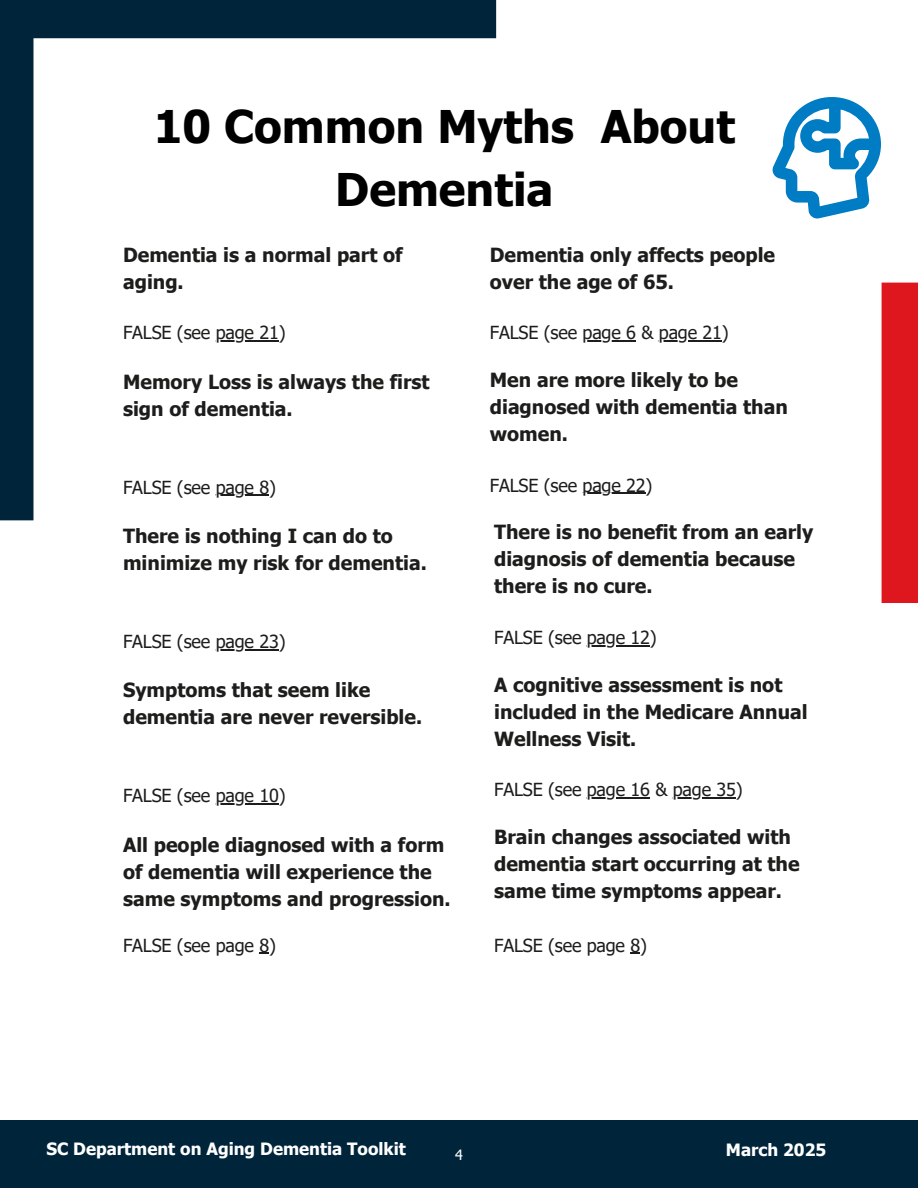
<style>
.page{position:relative;width:918px;height:1188px;background:#fff}
.page>*{position:absolute;margin:0;border:0;box-sizing:border-box;transform-origin:0 0}
.t1{font:700 45px/63px "Tahoma";color:#000;text-align:center}
.t2{font:700 19.5px/27px "Tahoma";color:#1d1d1b}
.t3{font:18px "Tahoma";letter-spacing:-.01em;color:#1d1d1b}
.t4{font:700 16.95px "Tahoma";color:#fff}
.t5{font:14.25px "Tahoma";color:#fff}
</style>
<div class="page">
<div style="left:0;top:1120px;width:918px;height:68px;background:#00253b"></div>
<svg style="left:772px;top:97px;width:109px;height:122px"></svg>
<hr style="left:216px;top:341px;width:63px;height:1px;background:#1d1d1b">
<hr style="left:216px;top:495px;width:53px;height:1px;background:#1d1d1b">
<hr style="left:216px;top:649px;width:63px;height:1px;background:#1d1d1b">
<hr style="left:216px;top:803px;width:63px;height:1px;background:#1d1d1b">
<hr style="left:583px;top:341px;width:53px;height:1px;background:#1d1d1b">
<hr style="left:659px;top:341px;width:63px;height:1px;background:#1d1d1b">
<hr style="left:583px;top:493px;width:63px;height:1px;background:#1d1d1b">
<hr style="left:587px;top:645px;width:63px;height:1px;background:#1d1d1b">
<hr style="left:587px;top:797px;width:63px;height:1px;background:#1d1d1b">
<hr style="left:673px;top:797px;width:63px;height:1px;background:#1d1d1b">
<div style="left:882px;top:283px;width:36px;height:320px;background:#de161e"></div>
<div style="left:0;top:0;width:496px;height:38px;background:#00253b"></div>
<div style="left:0;top:26px;width:33px;height:494px;background:#00253b"></div>
<p class="t1" style="left:154px;top:94px;width:583px">10 Common Myths About<br>Dementia</p>
<h1 class="t2" style="left:123px;top:241px;width:281px">Dementia is a normal part of aging.</h1>
<h2 class="t3" style="left:123px;top:321px;width:164px">FALSE (see page 21)</h2>
<h2 class="t2" style="left:123px;top:368px;width:308px">Memory Loss is always the first sign of dementia.</h2>
<h3 class="t2" style="left:490px;top:241px;width:287px">Dementia only affects people over the age of 65.</h3>
<h2 class="t3" style="left:490px;top:321px;width:240px">FALSE (see page 6 &amp; page 21)</h2>
<h3 class="t2" style="left:490px;top:366px;width:299px">Men are more likely to be diagnosed with dementia than women.</h3>
<h2 class="t3" style="left:490px;top:474px;width:164px">FALSE (see page 22)</h2>
<p class="t2" style="left:494px;top:518px;width:321px">There is no benefit from an early diagnosis of dementia because there is no cure.</p>
<p class="t3" style="left:494px;top:626px;width:164px">FALSE (see page 12)</p>
<p class="t2" style="left:494px;top:670px;width:315px">A cognitive assessment is not included in the Medicare Annual<br>Wellness Visit.</p>
<p class="t3" style="left:494px;top:778px;width:250px">FALSE (see page 16 &amp; page 35)</p>
<p class="t2" style="left:494px;top:823px;width:307px">Brain changes associated with dementia start occurring at the same time symptoms appear.</p>
<p class="t3" style="left:494px;top:934px;width:154px">FALSE (see page 8)</p>
<h3 class="t3" style="left:123px;top:476px;width:154px">FALSE (see page 8)</h3>
<h3 class="t2" style="left:123px;top:522px;width:305px">There is nothing I can do to minimize my risk for dementia.</h3>
<h2 class="t3" style="left:123px;top:630px;width:164px">FALSE (see page 23)</h2>
<p class="t2" style="left:123px;top:676px;width:301px">Symptoms that seem like dementia are never reversible.</p>
<h3 class="t3" style="left:123px;top:784px;width:164px">FALSE (see page 10)</h3>
<h3 class="t2" style="left:123px;top:830px;width:329px">All people diagnosed with a form of dementia will experience the same symptoms and progression.</h3>
<h2 class="t3" style="left:123px;top:934px;width:154px">FALSE (see page 8)</h2>
<p class="t4" style="left:46px;top:1138px;width:361px">SC Department on Aging Dementia Toolkit</p>
<p class="t5" style="left:455px;top:1146px;width:9px">4</p>
<p class="t4" style="left:726px;top:1139px;width:102px">March 2025</p>
</div>
